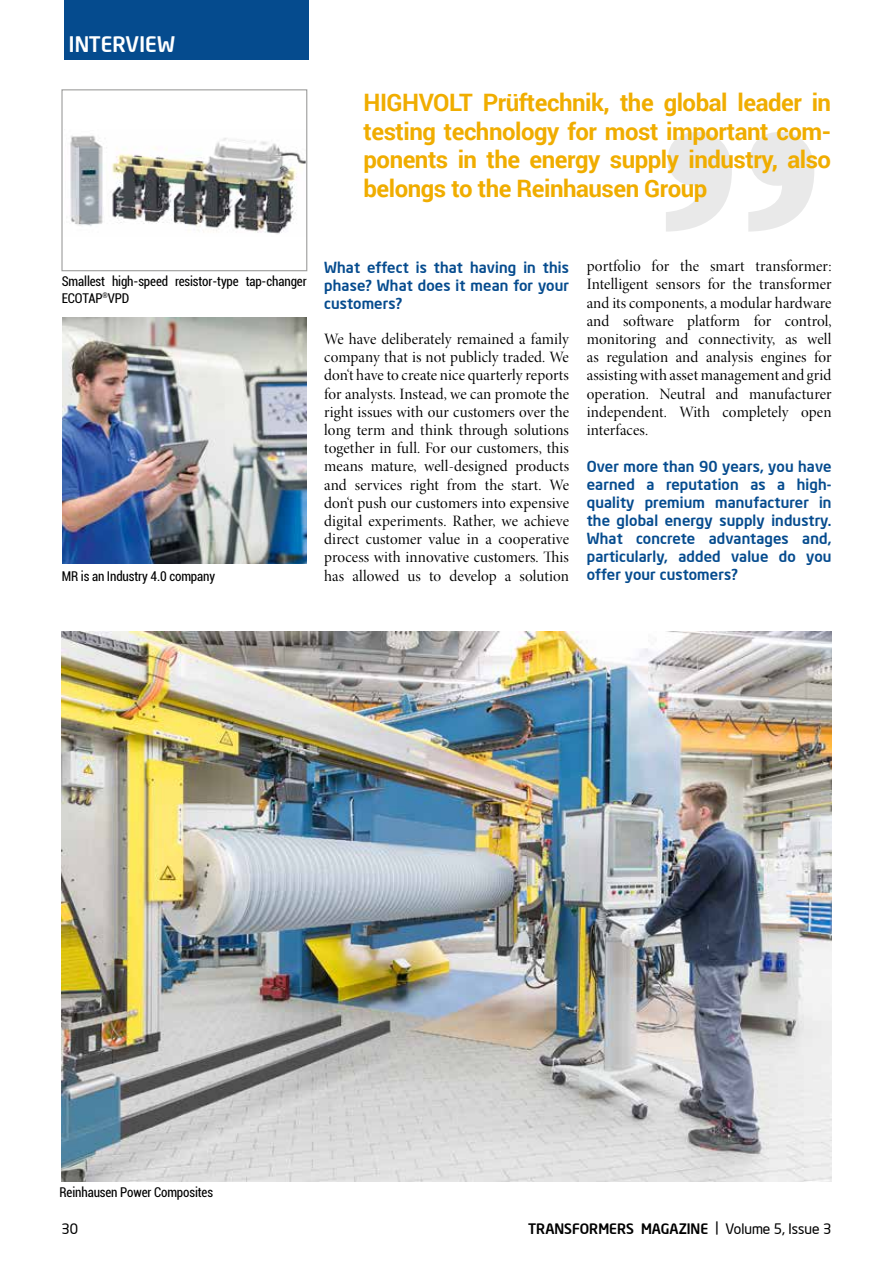
<style>
.page{position:relative;width:893px;height:1263px;background:#fff}
.page>*{position:absolute;margin:0;border:0;box-sizing:border-box;transform-origin:0 0}
.t1{font:700 24px/28.8px "Roboto";letter-spacing:-.02em;color:#f0ad00;text-align:justify}
.t2{font:500 21px "Neo Sans Intel";letter-spacing:.01em;color:#fff}
.t3{font:15.9px/18.1px "Minion Pro Disp";letter-spacing:.005em;color:#000;text-align:justify}
.t4{font:500 15px/18px "Neo Sans Intel";letter-spacing:.01em;color:#054b8e;text-align:justify}
.t5{font:500 14.25px "Neo Sans Intel";color:#000}
.t6{font:14.25px "Neo Sans Intel";color:#000}
.t7{font:condensed 13.5px/16.5px "Roboto";letter-spacing:-.01em;color:#000;scale:.96 1}
.s1{font-weight:400}
</style>
<div class="page">
<img style="left:62px;top:631px;width:769px;height:550px">
<div style="left:64px;top:0;width:244px;height:60px;background:#054b8e"></div>
<img style="left:70px;top:135px;width:235px;height:99px">
<div style="left:61px;top:89px;width:246px;height:182px;border:1px solid #9d9d9c"></div>
<img style="left:62px;top:317px;width:245px;height:246px">
<svg style="left:666px;top:132px;width:148px;height:100px"></svg>
<h2 class="t2" style="left:69px;top:31px;width:108px">INTERVIEW</h2>
<h1 class="t1" style="left:364px;top:87px;width:469px">HIGHVOLT Prüftechnik, the global leader in testing technology for most important com&shy;ponents in the energy supply industry, also belongs to the Reinhausen Group</h1>
<p class="t7" style="left:62px;top:273px;width:257px">Smallest high-speed resistor-type tap-changer<br>ECOTAP<sup>®</sup>VPD</p>
<p class="t7" style="left:62px;top:567px;width:161px">MR is an Industry 4.0 company</p>
<p class="t4" style="left:324px;top:258px;width:246px">What effect is that having in this phase? What does it mean for your customers?</p>
<p class="t3" style="left:324px;top:330px;width:246px">We have deliberately remained a family company that is not publicly traded. We don‘t have to create nice quarterly reports for analysts. Instead, we can promote the right issues with our customers over the long term and think through solutions together in full. For our customers, this means mature, well-designed products and services right from the start. We don‘t push our customers into expensive digital experiments. Rather, we achieve direct customer value in a cooperative process with innovative customers. This has allowed us to develop a solution</p>
<p class="t3" style="left:587px;top:257px;width:246px">portfolio for the smart transformer:<br>Intelligent sensors for the transformer and its components, a modular hardware and software platform for control, monitoring and connectivity, as well as regulation and analysis engines for assisting with asset management and grid operation. Neutral and manufacturer independent. With completely open interfaces.</p>
<p class="t4" style="left:587px;top:457px;width:246px">Over more than 90 years, you have earned a reputation as a high&shy;quality premium manufacturer in the global energy supply industry.<br>What concrete advantages and, particularly, added value do you offer your customers?</p>
<p class="t7" style="left:60px;top:1184px;width:161px">Reinhausen Power Composites</p>
<p class="t6" style="left:61px;top:1220px;width:18px">30</p>
<p class="t5" style="left:528px;top:1220px;width:305px">TRANSFORMERS MAGAZINE <span class="s1">| Volume 5, Issue 3</span></p>
</div>
